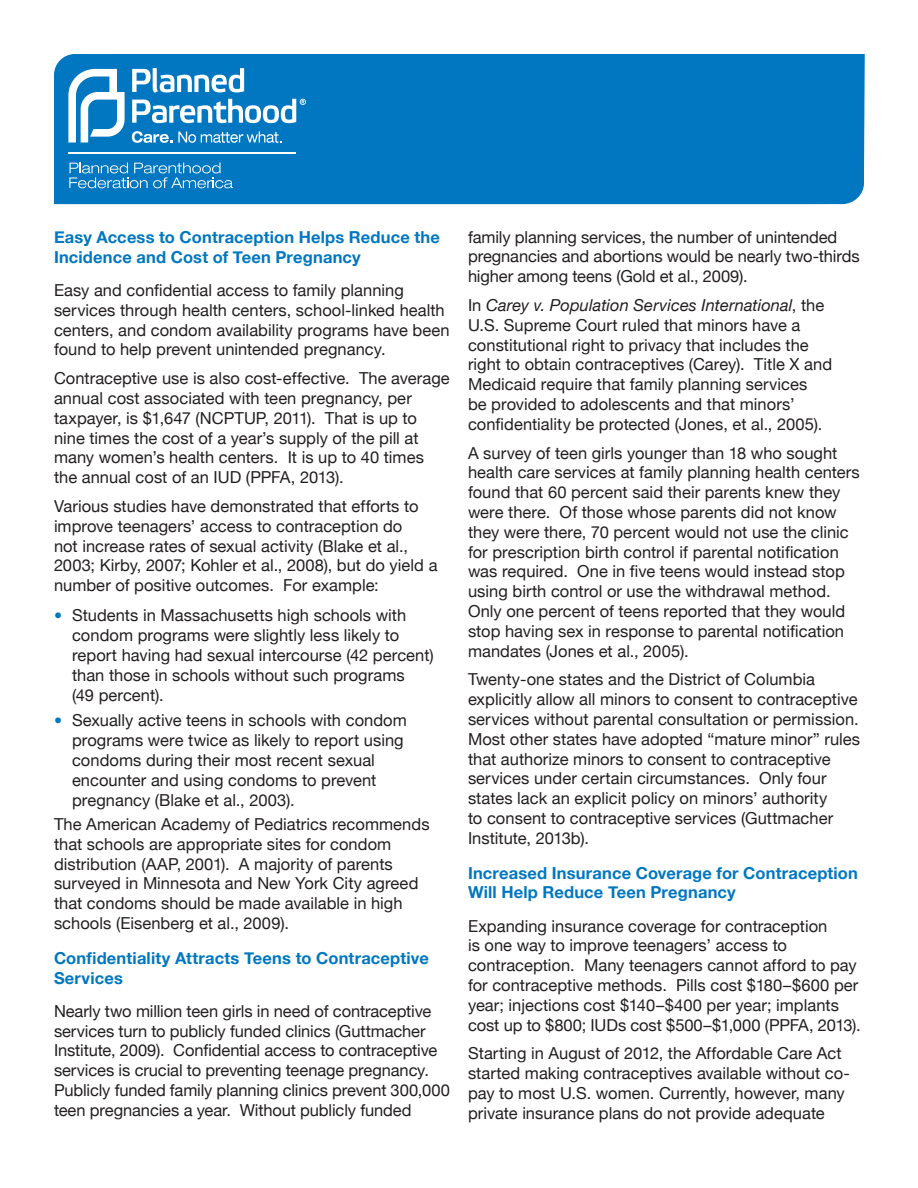
<style>
.page{position:relative;width:918px;height:1188px;background:#fff}
.page>*{position:absolute;margin:0;border:0;box-sizing:border-box;transform-origin:0 0}
.Body{font:16.5px/19.8px "Helvetica Neue";color:#231f20}
.Bullet{font:16.5px/19.8px "Helvetica Neue";letter-spacing:.005em;color:#231f20}
.Topic{font:700 16.5px/19.8px "Helvetica Neue";letter-spacing:.01em;color:#0077c0}
.s1{font-weight:700;font-size:16.2px;color:#0077c0}
.s2{font-style:italic}
</style>
<div class="page">
<div style="left:54px;top:54px;width:811px;height:150px;background:#0077c0"></div>
<hr style="left:68px;top:152px;width:228px;height:2px;background:#fff">
<svg style="left:68px;top:69px;width:57px;height:74px"></svg>
<svg style="left:132px;top:131px;width:149px;height:12px;background:#4fa0d3"></svg>
<svg style="left:132px;top:68px;width:112px;height:25px"></svg>
<svg style="left:132px;top:99px;width:174px;height:24px"></svg>
<svg style="left:69px;top:163px;width:164px;height:25px;background:#3492cc"></svg>
<p class="Topic" style="left:54px;top:227px;width:387px">Easy Access to Contraception Helps Reduce the<br>Incidence and Cost of Teen Pregnancy</p>
<p class="Body" style="left:54px;top:280px;width:397px">Easy and confidential access to family planning services through health centers, school-linked health centers, and condom availability programs have been found to help prevent unintended pregnancy.</p>
<p class="Body" style="left:54px;top:368px;width:397px">Contraceptive use is also cost-effective. The average annual cost associated with teen pregnancy, per taxpayer, is $1,647 (NCPTUP, 2011). That is up to nine times the cost of a year’s supply of the pill at many women’s health centers. It is up to 40 times the annual cost of an IUD (PPFA, 2013).</p>
<p class="Body" style="left:54px;top:496px;width:385px">Various studies have demonstrated that efforts to improve teenagers’ access to contraception do<br>not increase rates of sexual activity (Blake et al., 2003; Kirby, 2007; Kohler et al., 2008), but do yield a number of positive outcomes. For example:</p>
<p class="Bullet" style="left:72px;top:605px;width:363px;text-indent:-18px"><span class="s1">•</span> Students in Massachusetts high schools with condom programs were slightly less likely to report having had sexual intercourse (42 percent) than those in schools without such programs<br>(49 percent).</p>
<p class="Bullet" style="left:72px;top:710px;width:336px;text-indent:-18px"><span class="s1">•</span> Sexually active teens in schools with condom programs were twice as likely to report using condoms during their most recent sexual encounter and using condoms to prevent pregnancy (Blake et al., 2003).</p>
<p class="Body" style="left:54px;top:814px;width:377px">The American Academy of Pediatrics recommends that schools are appropriate sites for condom distribution (AAP, 2001). A majority of parents surveyed in Minnesota and New York City agreed that condoms should be made available in high schools (Eisenberg et al., 2009).</p>
<p class="Topic" style="left:54px;top:948px;width:376px">Confidentiality Attracts Teens to Contraceptive<br>Services</p>
<p class="Body" style="left:54px;top:1001px;width:397px">Nearly two million teen girls in need of contraceptive services turn to publicly funded clinics (Guttmacher Institute, 2009). Confidential access to contraceptive services is crucial to preventing teenage pregnancy.<br>Publicly funded family planning clinics prevent 300,000 teen pregnancies a year. Without publicly funded</p>
<p class="Body" style="left:468px;top:227px;width:393px">family planning services, the number of unintended pregnancies and abortions would be nearly two-thirds higher among teens (Gold et al., 2009).</p>
<p class="Body" style="left:468px;top:295px;width:366px">In <span class="s2">Carey v. Population Services International</span>, the U.S. Supreme Court ruled that minors have a constitutional right to privacy that includes the right to obtain contraceptives (Carey). Title X and Medicaid require that family planning services<br>be provided to adolescents and that minors’ confidentiality be protected (Jones, et al., 2005).</p>
<p class="Body" style="left:468px;top:443px;width:393px">A survey of teen girls younger than 18 who sought health care services at family planning health centers found that 60 percent said their parents knew they were there. Of those whose parents did not know they were there, 70 percent would not use the clinic for prescription birth control if parental notification was required. One in five teens would instead stop using birth control or use the withdrawal method.<br>Only one percent of teens reported that they would stop having sex in response to parental notification mandates (Jones et al., 2005).</p>
<p class="Body" style="left:468px;top:669px;width:394px">Twenty-one states and the District of Columbia explicitly allow all minors to consent to contraceptive services without parental consultation or permission.<br>Most other states have adopted “mature minor” rules that authorize minors to consent to contraceptive services under certain circumstances. Only four states lack an explicit policy on minors’ authority<br>to consent to contraceptive services (Guttmacher Institute, 2013b).</p>
<p class="Topic" style="left:468px;top:862px;width:391px">Increased Insurance Coverage for Contraception<br>Will Help Reduce Teen Pregnancy</p>
<p class="Body" style="left:468px;top:916px;width:394px">Expanding insurance coverage for contraception<br>is one way to improve teenagers’ access to contraception. Many teenagers cannot afford to pay for contraceptive methods. Pills cost $180–$600 per year; injections cost $140–$400 per year; implants cost up to $800; IUDs cost $500–$1,000 (PPFA, 2013).</p>
<p class="Body" style="left:468px;top:1043px;width:383px">Starting in August of 2012, the Affordable Care Act started making contraceptives available without co&shy;pay to most U.S. women. Currently, however, many private insurance plans do not provide adequate</p>
</div>
